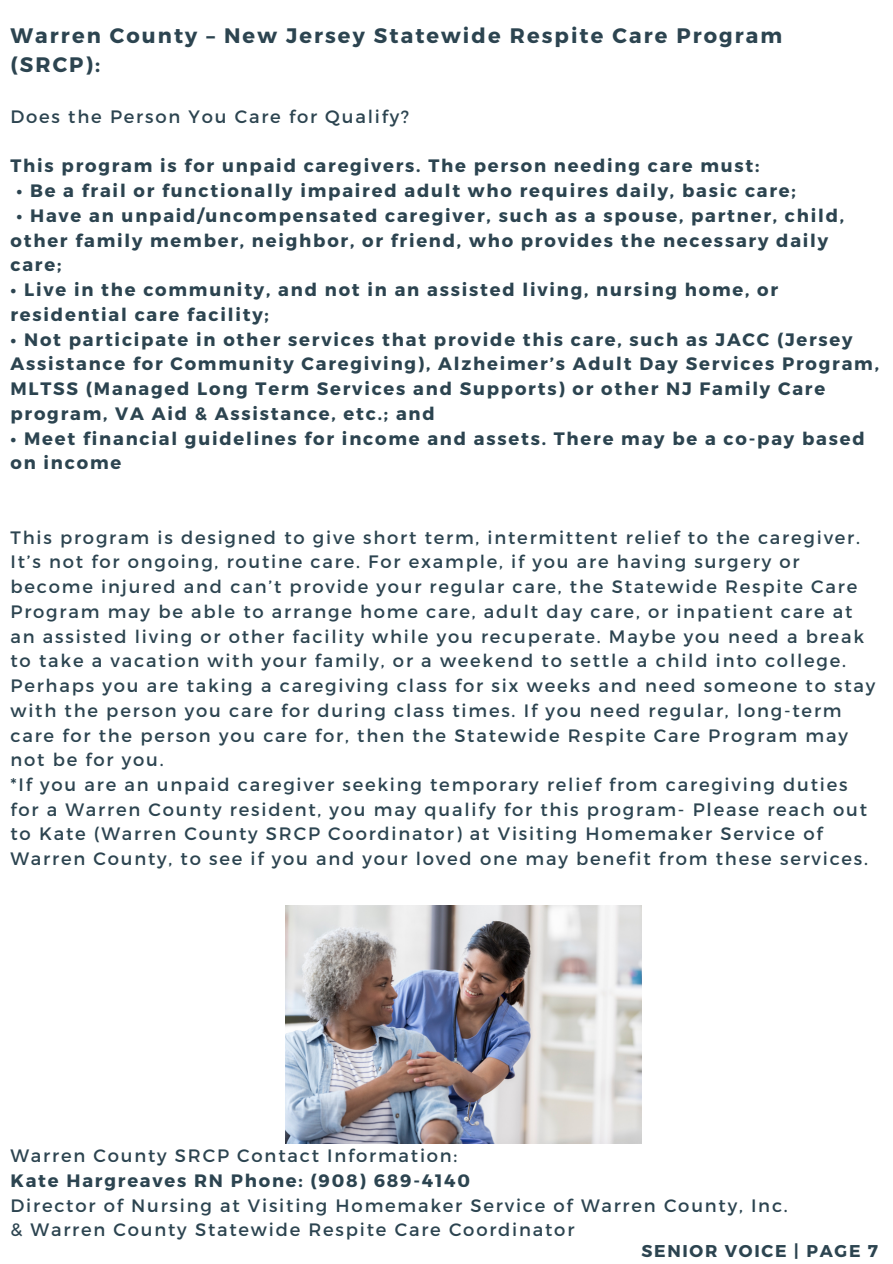
<style>
.page{position:relative;width:893px;height:1264px;background:#fff}
.page>*{position:absolute;margin:0;border:0;box-sizing:border-box;transform-origin:0 0}
.t1{font:700 21px/29.2px "Montserrat";letter-spacing:.1em;color:#2c4450}
.t2{font:18px/24.8px "Montserrat";letter-spacing:.1em;color:#2c4450}
.t3{font:700 18px/24.8px "Montserrat";letter-spacing:.1em;color:#2c4450}
.t4{font:700 17.1px "Montserrat";letter-spacing:.1em;color:#2c4450}
</style>
<div class="page">
<img style="left:285px;top:905px;width:356px;height:238px">
<p class="t1" style="left:11px;top:20px;width:773px">Warren County – New Jersey Statewide Respite Care Program (SRCP):</p>
<p class="t2" style="left:11px;top:103px;width:400px">Does the Person You Care for Qualify?</p>
<p class="t3" style="left:11px;top:153px;width:750px">This program is for unpaid caregivers. The person needing care must:</p>
<p class="t3" style="left:16px;top:177px;width:780px">• Be a frail or functionally impaired adult who requires daily, basic care;</p>
<p class="t3" style="left:11px;top:202px;width:835px;text-indent:6px">• Have an unpaid/uncompensated caregiver, such as a spouse, partner, child, other family member, neighbor, or friend, who provides the necessary daily care;</p>
<p class="t3" style="left:11px;top:276px;width:769px">• Live in the community, and not in an assisted living, nursing home, or residential care facility;</p>
<p class="t3" style="left:11px;top:326px;width:869px">• Not participate in other services that provide this care, such as JACC (Jersey Assistance for Community Caregiving), Alzheimer’s Adult Day Services Program, MLTSS (Managed Long Term Services and Supports) or other NJ Family Care program, VA Aid &amp; Assistance, etc.; and</p>
<p class="t3" style="left:11px;top:425px;width:855px">• Meet financial guidelines for income and assets. There may be a co-pay based on income</p>
<p class="t2" style="left:11px;top:524px;width:866px">This program is designed to give short term, intermittent relief to the caregiver.<br>It’s not for ongoing, routine care. For example, if you are having surgery or become injured and can’t provide your regular care, the Statewide Respite Care Program may be able to arrange home care, adult day care, or inpatient care at an assisted living or other facility while you recuperate. Maybe you need a break to take a vacation with your family, or a weekend to settle a child into college.<br>Perhaps you are taking a caregiving class for six weeks and need someone to stay with the person you care for during class times. If you need regular, long-term care for the person you care for, then the Statewide Respite Care Program may not be for you.<br>*If you are an unpaid caregiver seeking temporary relief from caregiving duties for a Warren County resident, you may qualify for this program- Please reach out to Kate (Warren County SRCP Coordinator) at Visiting Homemaker Service of Warren County, to see if you and your loved one may benefit from these services.</p>
<p class="t2" style="left:11px;top:1142px;width:448px">Warren County SRCP Contact Information:</p>
<p class="t3" style="left:11px;top:1167px;width:461px">Kate Hargreaves RN Phone: (908) 689-4140</p>
<p class="t2" style="left:11px;top:1191px;width:778px">Director of Nursing at Visiting Homemaker Service of Warren County, Inc. &amp; Warren County Statewide Respite Care Coordinator</p>
<p class="t4" style="left:641px;top:1239px;width:238px">SENIOR VOICE | PAGE 7</p>
</div>
